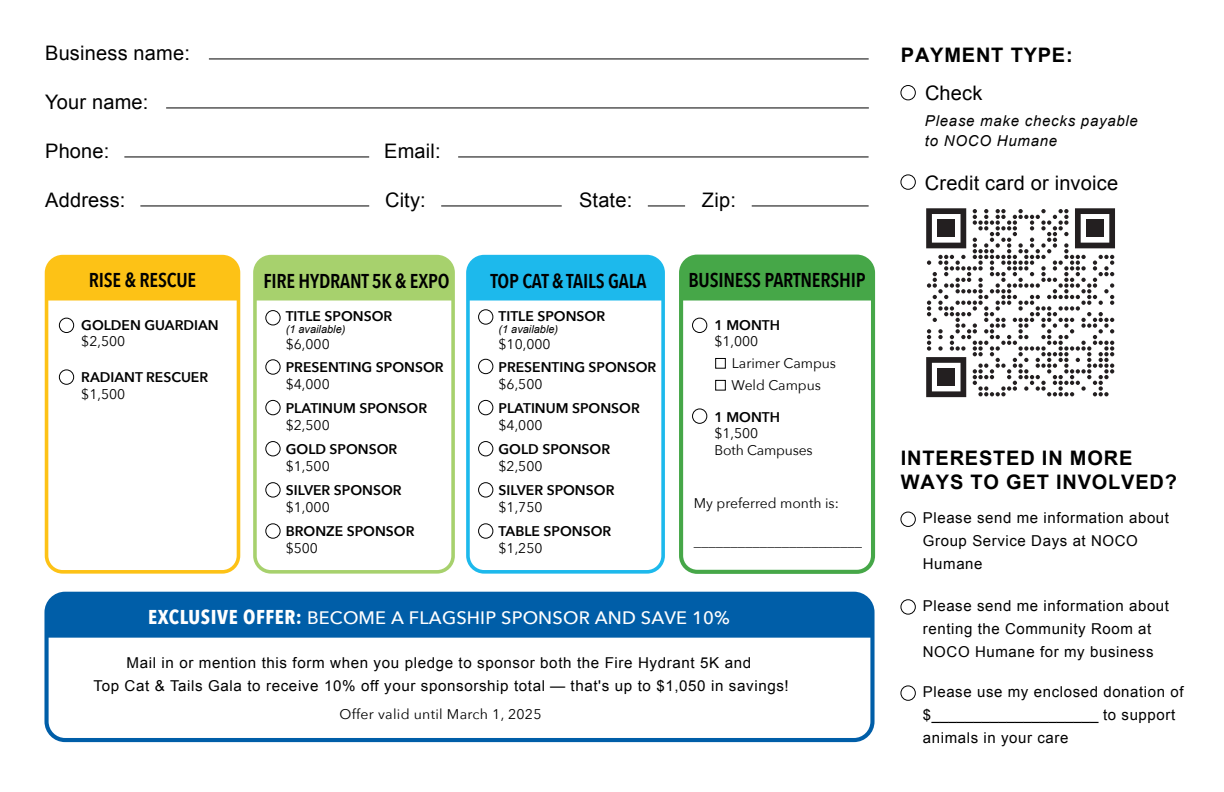
<style>
.page{position:relative;width:1224px;height:792px;background:#fff}
.page>*{position:absolute;margin:0;border:0;box-sizing:border-box;transform-origin:0 0}
.t1{font:20px "Arial";letter-spacing:.01em;color:#000}
.t2{font:600 20px "Avenir Next Condensed";letter-spacing:-.01em;color:#000}
.t3{font:700 20px/24px "Arial";letter-spacing:.04em;color:#000}
.t4{font:500 18px "Avenir Next";letter-spacing:.01em;color:#fff}
.t5{font:15px/23px "Arial";letter-spacing:.04em;color:#000}
.t6{font:italic 15px/20px "Arial";letter-spacing:.05em;color:#000}
.t7{font:600 14px "Avenir Next";color:#000}
.t8{font:14px/22px "Avenir Next";color:#000}
.t9{font:14px "Avenir Next";letter-spacing:.02em;color:#000}
.t10{font:300 14px "DIN2014";color:#000}
.t11{font:italic 11px "Arial";color:#000}
.s1{font-family:"Avenir Next Condensed";font-weight:700;font-size:20px}
</style>
<div class="page">
<hr style="left:209px;top:59px;width:660px;height:1px;background:#000">
<hr style="left:166px;top:108px;width:703px;height:1px;background:#000">
<hr style="left:124px;top:157px;width:245px;height:1px;background:#000">
<hr style="left:458px;top:157px;width:411px;height:1px;background:#000">
<hr style="left:140px;top:206px;width:229px;height:1px;background:#000">
<hr style="left:752px;top:206px;width:117px;height:1px;background:#000">
<hr style="left:648px;top:206px;width:37px;height:1px;background:#000">
<hr style="left:441px;top:206px;width:121px;height:1px;background:#000">
<div style="left:901px;top:85px;width:15px;height:15px;border:1px solid #000;border-radius:50%"></div>
<div style="left:901px;top:512px;width:15px;height:15px;border:1px solid #000;border-radius:50%"></div>
<div style="left:901px;top:600px;width:15px;height:14px;border:1px solid #000;border-radius:50%"></div>
<div style="left:901px;top:686px;width:15px;height:15px;border:1px solid #000;border-radius:50%"></div>
<svg style="left:926px;top:208px;width:189px;height:189px"></svg>
<div style="left:901px;top:175px;width:15px;height:14px;border:1px solid #000;border-radius:50%"></div>
<div style="left:49px;top:597px;width:821px;height:41px;background:#005ea8"></div>
<div style="left:44px;top:592px;width:831px;height:150px;border:4px solid #005ea8;border-radius:19px"></div>
<div style="left:258px;top:260px;width:192px;height:41px;background:#a7d16d"></div>
<div style="left:253px;top:255px;width:202px;height:319px;border:4px solid #a7d16d;border-radius:16px"></div>
<div style="left:266px;top:400px;width:14px;height:15px;border:1px solid #000;border-radius:50%"></div>
<div style="left:266px;top:441px;width:14px;height:15px;border:1px solid #000;border-radius:50%"></div>
<div style="left:266px;top:482px;width:14px;height:15px;border:1px solid #000;border-radius:50%"></div>
<div style="left:266px;top:524px;width:14px;height:14px;border:1px solid #000;border-radius:50%"></div>
<div style="left:266px;top:360px;width:14px;height:14px;border:1px solid #000;border-radius:50%"></div>
<div style="left:266px;top:310px;width:14px;height:15px;border:1px solid #000;border-radius:50%"></div>
<div style="left:471px;top:260px;width:189px;height:41px;background:#1db9ec"></div>
<div style="left:466px;top:255px;width:199px;height:319px;border:4px solid #1db9ec;border-radius:16px"></div>
<div style="left:478px;top:318px;width:15px;height:15px;border:1px solid #000;border-radius:50%"></div>
<div style="left:478px;top:400px;width:15px;height:15px;border:1px solid #000;border-radius:50%"></div>
<div style="left:478px;top:441px;width:15px;height:15px;border:1px solid #000;border-radius:50%"></div>
<div style="left:478px;top:482px;width:15px;height:15px;border:1px solid #000;border-radius:50%"></div>
<div style="left:478px;top:524px;width:15px;height:14px;border:1px solid #000;border-radius:50%"></div>
<div style="left:478px;top:359px;width:15px;height:15px;border:1px solid #000;border-radius:50%"></div>
<div style="left:478px;top:310px;width:15px;height:14px;border:1px solid #000;border-radius:50%"></div>
<div style="left:684px;top:257px;width:186px;height:44px;background:#46a748"></div>
<div style="left:679px;top:255px;width:196px;height:319px;border:4px solid #46a748;border-radius:16px"></div>
<div style="left:692px;top:318px;width:15px;height:15px;border:1px solid #000;border-radius:50%"></div>
<div style="left:692px;top:409px;width:15px;height:15px;border:1px solid #000;border-radius:50%"></div>
<div style="left:715px;top:358px;width:11px;height:10px;border:1px solid #000"></div>
<div style="left:715px;top:380px;width:11px;height:10px;border:1px solid #000"></div>
<div style="left:47px;top:257px;width:191px;height:44px;background:#fdc216"></div>
<div style="left:59px;top:318px;width:15px;height:15px;border:1px solid #000;border-radius:50%"></div>
<div style="left:59px;top:370px;width:15px;height:15px;border:1px solid #000;border-radius:50%"></div>
<div style="left:45px;top:255px;width:195px;height:319px;border:4px solid #fdc216;border-radius:16px"></div>
<h1 class="t1" style="left:45px;top:40px;width:146px">Business name:</h1>
<h1 class="t1" style="left:45px;top:89px;width:105px">Your name:</h1>
<h1 class="t1" style="left:45px;top:138px;width:66px">Phone:</h1>
<h1 class="t1" style="left:384px;top:138px;width:58px">Email:</h1>
<h1 class="t1" style="left:45px;top:187px;width:82px">Address:</h1>
<h1 class="t1" style="left:385px;top:187px;width:42px">City:</h1>
<h1 class="t1" style="left:579px;top:187px;width:55px">State:</h1>
<h1 class="t1" style="left:702px;top:187px;width:35px">Zip:</h1>
<h1 class="t2" style="left:89px;top:263px;width:109px">RISE &amp; RESCUE</h1>
<p class="t7" style="left:81px;top:313px;width:139px">GOLDEN GUARDIAN</p>
<p class="t8" style="left:81px;top:330px;width:45px">$2,500</p>
<p class="t7" style="left:81px;top:366px;width:128px">RADIANT RESCUER</p>
<p class="t8" style="left:81px;top:383px;width:45px">$1,500</p>
<h1 class="t2" style="left:264px;top:264px;width:187px">FIRE HYDRANT 5K &amp; EXPO</h1>
<p class="t7" style="left:286px;top:304px;width:108px">TITLE SPONSOR</p>
<p class="t11" style="left:286px;top:322px;width:61px">(1 available)</p>
<p class="t8" style="left:286px;top:333px;width:46px">$6,000</p>
<p class="t7" style="left:286px;top:355px;width:159px">PRESENTING SPONSOR</p>
<p class="t8" style="left:286px;top:372px;width:46px">$4,000</p>
<p class="t7" style="left:286px;top:396px;width:143px">PLATINUM SPONSOR</p>
<p class="t8" style="left:286px;top:413px;width:46px">$2,500</p>
<p class="t7" style="left:286px;top:437px;width:113px">GOLD SPONSOR</p>
<p class="t8" style="left:286px;top:454px;width:46px">$1,500</p>
<p class="t7" style="left:286px;top:478px;width:117px">SILVER SPONSOR</p>
<p class="t8" style="left:286px;top:496px;width:46px">$1,000</p>
<p class="t7" style="left:286px;top:520px;width:130px">BRONZE SPONSOR</p>
<p class="t8" style="left:286px;top:537px;width:34px">$500</p>
<h1 class="t2" style="left:491px;top:264px;width:157px">TOP CAT &amp; TAILS GALA</h1>
<p class="t7" style="left:499px;top:304px;width:108px">TITLE SPONSOR</p>
<p class="t11" style="left:499px;top:322px;width:61px">(1 available)</p>
<p class="t8" style="left:499px;top:333px;width:54px">$10,000</p>
<p class="t7" style="left:499px;top:355px;width:159px">PRESENTING SPONSOR</p>
<p class="t8" style="left:499px;top:372px;width:46px">$6,500</p>
<p class="t7" style="left:499px;top:396px;width:143px">PLATINUM SPONSOR</p>
<p class="t8" style="left:499px;top:413px;width:46px">$4,000</p>
<p class="t7" style="left:499px;top:437px;width:113px">GOLD SPONSOR</p>
<p class="t8" style="left:499px;top:454px;width:46px">$2,500</p>
<p class="t7" style="left:499px;top:478px;width:117px">SILVER SPONSOR</p>
<p class="t8" style="left:499px;top:496px;width:46px">$1,750</p>
<p class="t7" style="left:499px;top:520px;width:114px">TABLE SPONSOR</p>
<p class="t8" style="left:499px;top:537px;width:46px">$1,250</p>
<h1 class="t2" style="left:689px;top:263px;width:179px">BUSINESS PARTNERSHIP</h1>
<p class="t7" style="left:714px;top:313px;width:67px">1 MONTH</p>
<p class="t8" style="left:732px;top:330px;width:106px;text-indent:-17px">$1,000<br>Larimer Campus<br>Weld Campus</p>
<p class="t7" style="left:714px;top:405px;width:67px">1 MONTH</p>
<p class="t8" style="left:714px;top:424px;width:100px;line-height:16.8px">$1,500<br>Both Campuses</p>
<p class="t8" style="left:694px;top:491px;width:146px">My preferred month is:</p>
<p class="t10" style="left:694px;top:532px;width:170px">_______________________</p>
<p class="t4" style="left:148px;top:603px;width:583px"><span class="s1">EXCLUSIVE OFFER:</span> BECOME A FLAGSHIP SPONSOR AND SAVE 10%</p>
<p class="t5" style="left:94px;top:651px;width:697px;text-align:center">Mail in or mention this form when you pledge to sponsor both the Fire Hydrant 5K and<br>Top Cat &amp; Tails Gala to receive 10% off your sponsorship total — that's up to $1,050 in savings!</p>
<p class="t9" style="left:340px;top:702px;width:203px">Offer valid until March 1, 2025</p>
<h1 class="t3" style="left:901px;top:44px;width:173px">PAYMENT TYPE:</h1>
<h1 class="t1" style="left:925px;top:80px;width:59px">Check</h1>
<p class="t6" style="left:925px;top:111px;width:215px">Please make checks payable to NOCO Humane</p>
<h1 class="t1" style="left:925px;top:170px;width:195px">Credit card or invoice</h1>
<h1 class="t3" style="left:901px;top:446px;width:278px">INTERESTED IN MORE<br>WAYS TO GET INVOLVED?</h1>
<p class="t5" style="left:923px;top:507px;width:248px">Please send me information about<br>Group Service Days at NOCO<br>Humane</p>
<p class="t5" style="left:923px;top:595px;width:248px">Please send me information about renting the Community Room at<br>NOCO Humane for my business</p>
<p class="t5" style="left:923px;top:681px;width:262px">Please use my enclosed donation of $____________________ to support animals in your care</p>
</div>
